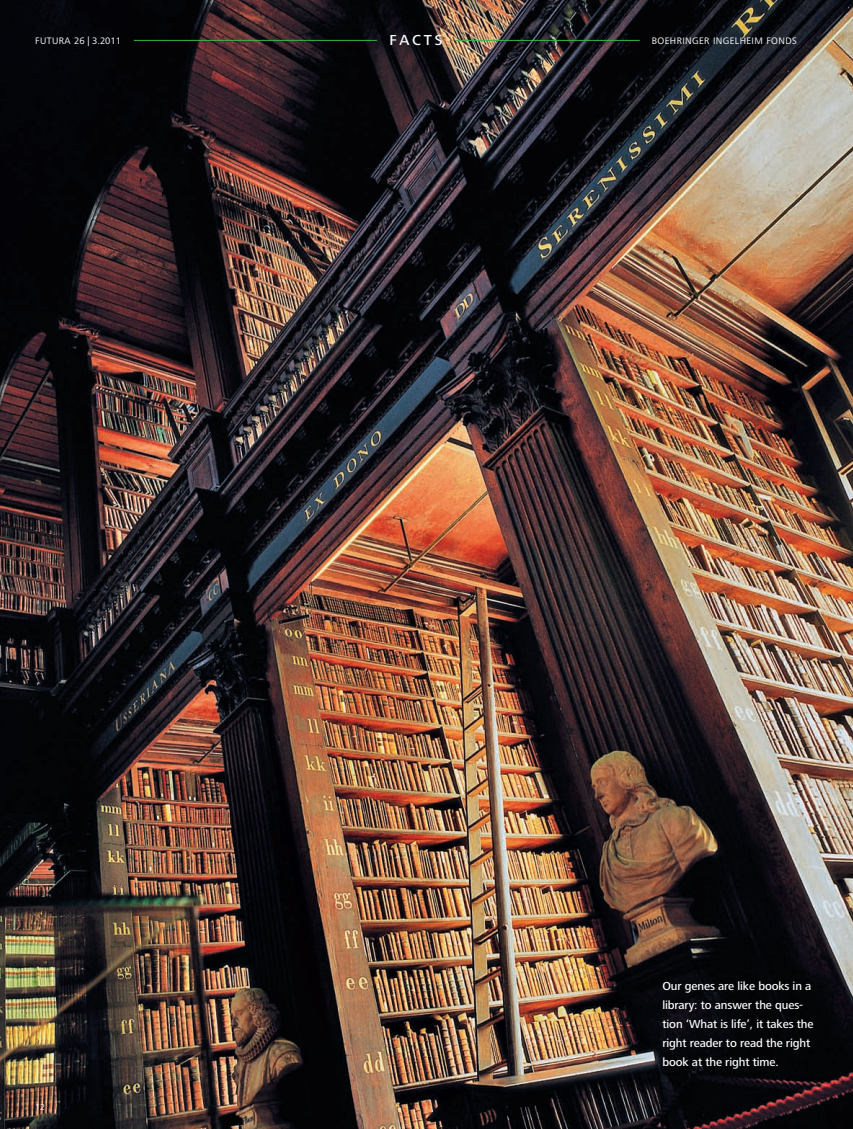
<style>
.page{position:relative;width:853px;height:1129px;background:#fff}
.page>*{position:absolute;margin:0;border:0;box-sizing:border-box;transform-origin:0 0}
.t1{font:500 15px "Frutiger Next LT";letter-spacing:.18em;color:#fff}
.t2{font:500 12px/19.2px "Frutiger Next LT";letter-spacing:-.01em;color:#fff}
.t3{font:9.75px "Frutiger Next LT";letter-spacing:.04em;color:#fff}
.t4{font:9px "Frutiger Next LT";color:#fff}
</style>
<div class="page">
<img style="left:0;top:0;width:852px;height:1128px">
<hr style="left:134px;top:40px;width:243px;height:1px;background:#3ab54a">
<hr style="left:455px;top:40px;width:184px;height:1px;background:#3ab54a">
<p class="t3" style="left:35px;top:35px;width:87px">FUTURA 26 | 3.2011</p>
<p class="t1" style="left:389px;top:32px;width:54px">Facts</p>
<p class="t3" style="left:651px;top:35px;width:146px">BOEHRINGER I NGELHEIM FONDS</p>
<p class="t4" style="left:35px;top:1101px;width:11px">12</p>
<p class="t2" style="left:662px;top:976px;width:153px">Our genes are like books in a library: to answer the ques&shy;tion ‘What is life’, it takes the right reader to read the right book at the right time.</p>
</div>
